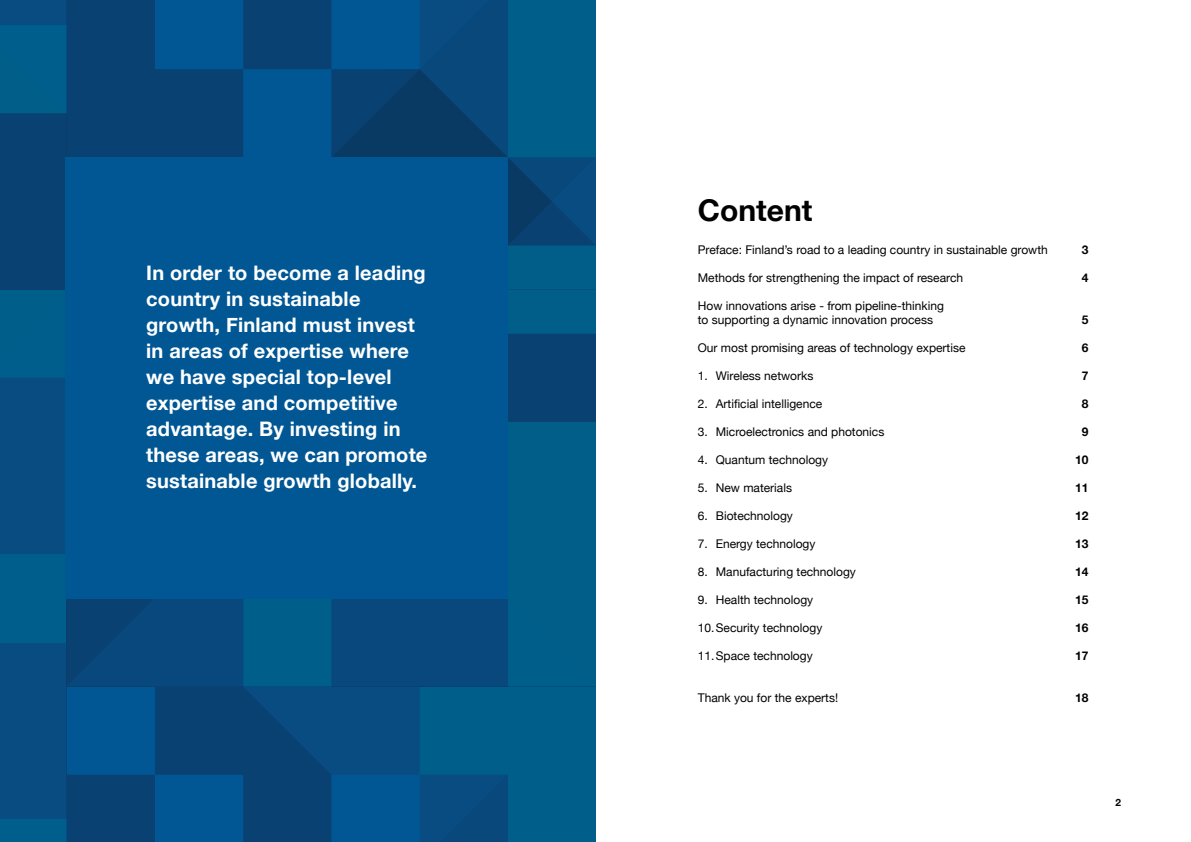
<style>
.page{position:relative;width:1191px;height:842px;background:#fff}
.page>*{position:absolute;margin:0;border:0;box-sizing:border-box;transform-origin:0 0}
.t1{font:700 30px "Helvetica Neue";color:#000}
.Iso_nosto{font:700 20px/26px "Helvetica Neue";letter-spacing:.01em;color:#fff}
.Sislu{font:12px "Helvetica Neue";color:#000}
.Sislu-2{font:700 12px "Helvetica Neue";color:#000}
.t2{font:700 10px "Helvetica Neue";color:#000}
</style>
<div class="page">
<svg style="left:0;top:0;width:595px;height:842px;background:#054f80"></svg>
<div style="left:66px;top:157px;width:442px;height:441px;background:#015794"></div>
<p class="Iso_nosto" style="left:146px;top:261px;width:283px">In order to become a leading country in sustainable growth, Finland must invest in areas of expertise where we have special top-level expertise and competitive advantage. By investing in these areas, we can promote sustainable growth globally.</p>
<h1 class="t1" style="left:698px;top:187px;width:116px">Content</h1>
<p class="Sislu" style="left:698px;top:241px;width:351px">Preface: Finland’s road to a leading country in sustainable growth</p>
<p class="Sislu-2" style="left:1082px;top:240px;width:8px">3</p>
<p class="Sislu" style="left:698px;top:269px;width:267px">Methods for strengthening the impact of research</p>
<p class="Sislu-2" style="left:1082px;top:268px;width:8px">4</p>
<p class="Sislu" style="left:698px;top:297px;width:248px">How innovations arise - from pipeline-thinking</p>
<p class="Sislu" style="left:698px;top:311px;width:237px">to supporting a dynamic innovation process</p>
<p class="Sislu-2" style="left:1082px;top:310px;width:8px">5</p>
<p class="Sislu" style="left:698px;top:339px;width:269px">Our most promising areas of technology expertise</p>
<p class="Sislu-2" style="left:1082px;top:338px;width:8px">6</p>
<p class="Sislu" style="left:698px;top:367px;width:117px">1. Wireless networks</p>
<p class="Sislu-2" style="left:1082px;top:366px;width:8px">7</p>
<p class="Sislu" style="left:698px;top:395px;width:126px">2. Artificial intelligence</p>
<p class="Sislu-2" style="left:1082px;top:394px;width:8px">8</p>
<p class="Sislu" style="left:698px;top:423px;width:188px">3. Microelectronics and photonics</p>
<p class="Sislu-2" style="left:1082px;top:422px;width:8px">9</p>
<p class="Sislu" style="left:698px;top:451px;width:132px">4. Quantum technology</p>
<p class="Sislu-2" style="left:1075px;top:450px;width:15px">10</p>
<p class="Sislu" style="left:698px;top:479px;width:96px">5. New materials</p>
<p class="Sislu-2" style="left:1075px;top:478px;width:15px">11</p>
<p class="Sislu" style="left:698px;top:507px;width:97px">6. Biotechnology</p>
<p class="Sislu-2" style="left:1075px;top:506px;width:15px">12</p>
<p class="Sislu" style="left:698px;top:535px;width:119px">7. Energy technology</p>
<p class="Sislu-2" style="left:1075px;top:534px;width:15px">13</p>
<p class="Sislu" style="left:698px;top:563px;width:160px">8. Manufacturing technology</p>
<p class="Sislu-2" style="left:1075px;top:562px;width:15px">14</p>
<p class="Sislu" style="left:698px;top:591px;width:117px">9. Health technology</p>
<p class="Sislu-2" style="left:1075px;top:590px;width:15px">15</p>
<p class="Sislu" style="left:698px;top:619px;width:126px">10.Security technology</p>
<p class="Sislu-2" style="left:1075px;top:618px;width:15px">16</p>
<p class="Sislu" style="left:698px;top:647px;width:116px">11.Space technology</p>
<p class="Sislu-2" style="left:1075px;top:646px;width:15px">17</p>
<p class="Sislu" style="left:698px;top:689px;width:142px">Thank you for the experts!</p>
<p class="Sislu-2" style="left:1075px;top:688px;width:15px">18</p>
<p class="t2" style="left:1115px;top:794px;width:7px">2</p>
</div>
